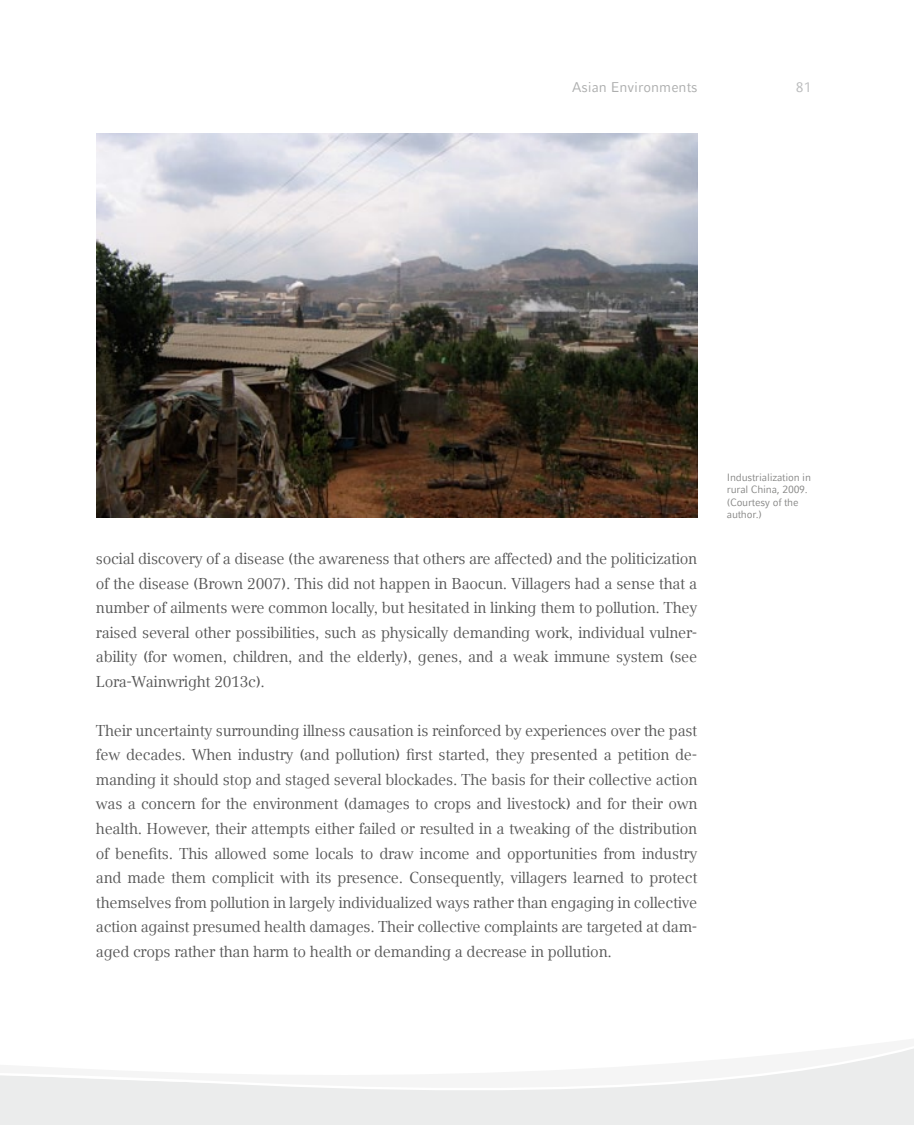
<style>
.page{position:relative;width:914px;height:1125px;background:#fff}
.page>*{position:absolute;margin:0;border:0;box-sizing:border-box;transform-origin:0 0}
.t1{font:15.75px/24.5px "LMU Compatil Text";letter-spacing:-.02em;color:#565656;text-align:justify}
.t2{font:14px "LMU Compatil Fact";color:#adaeae}
.t3{font:14px "LMU Compatil Fact";color:#bbbcbd}
.t4{font:10.5px/12.2px "LMU Compatil Fact";letter-spacing:-.02em;color:#878786}
</style>
<div class="page">
<svg style="left:0;top:1049px;width:913px;height:76px;fill:#ebecec"></svg>
<img style="left:96px;top:134px;width:601px;height:384px">
<p class="t2" style="left:572px;top:79px;width:127px">Asian Environments</p>
<p class="t3" style="left:795px;top:79px;width:17px">81</p>
<p class="t1" style="left:96px;top:546px;width:602px">social discovery of a disease (the awareness that others are affected) and the politicization of the disease (Brown 2007). This did not happen in Baocun. Villagers had a sense that a number of ailments were common locally, but hesitated in linking them to pollution. They raised several other possibilities, such as physically demanding work, individual vulner&shy;ability (for women, children, and the elderly), genes, and a weak immune system (see Lora-Wainwright 2013c).</p>
<p class="t1" style="left:96px;top:718px;width:603px">Their uncertainty surrounding illness causation is reinforced by experiences over the past few decades. When industry (and pollution) first started, they presented a petition de&shy;manding it should stop and staged several blockades. The basis for their collective action was a concern for the environment (damages to crops and livestock) and for their own health. However, their attempts either failed or resulted in a tweaking of the distribution of benefits. This allowed some locals to draw income and opportunities from industry and made them complicit with its presence. Consequently, villagers learned to protect themselves from pollution in largely individualized ways rather than engaging in collective action against presumed health damages. Their collective complaints are targeted at dam&shy;aged crops rather than harm to health or demanding a decrease in pollution.</p>
<p class="t4" style="left:726px;top:471px;width:86px">Industrialization in rural China, 2009. (Courtesy of the author.)</p>
</div>
